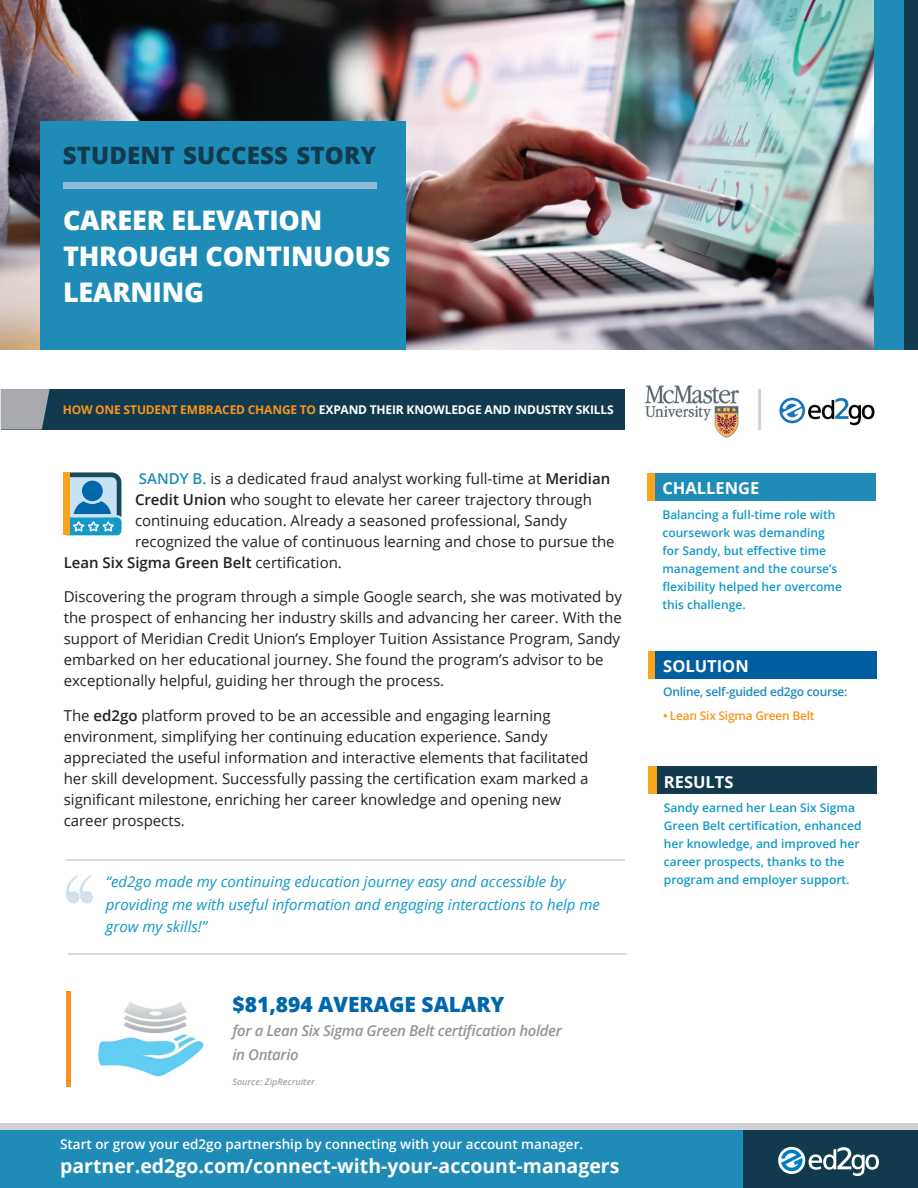
<style>
.page{position:relative;width:918px;height:1188px;background:#fff}
.page>*{position:absolute;margin:0;border:0;box-sizing:border-box;transform-origin:0 0}
.t1{font:800 27px/36px "Open Sans";letter-spacing:-.01em;color:#fff}
.t2{font:800 24px "Open Sans";letter-spacing:.005em;color:#123a4e}
.t3{font:800 21px "Open Sans";color:#0067aa}
.t4{font:700 19.5px "Open Sans";color:#fff}
.t5{font:700 16.5px "Open Sans";color:#fff}
.t6{font:15px/21px "Open Sans";color:#231f20}
.t7{font:italic 15px/22.5px "Open Sans";color:#1299c7}
.t8{font:italic 600 15px/24px "Open Sans";letter-spacing:-.025em;color:#939598}
.t9{font:600 15px "Open Sans";color:#231f20}
.t10{font:600 13.5px "Open Sans";color:#fff}
.t11{font:600 12px/18px "Open Sans";color:#1299c7}
.t12{font:700 12px "Open Sans";letter-spacing:-.015em;color:#fff}
.t13{font:600 12px "Open Sans";letter-spacing:-.02em;color:#1e8cb7}
.t14{font:600 12px "Open Sans";letter-spacing:-.02em;color:#f7931d}
.t15{font:italic 600 9px "Open Sans";color:#a0a6a9}
.s1{color:#f7931d}
.s2{font-weight:600;color:#1e8cb7}
.s3{font-weight:600}
.s4{font-weight:400}
</style>
<div class="page">
<img style="left:0;top:0;width:874px;height:350px">
<div style="left:903px;top:0;width:15px;height:350px;background:#123a4e"></div>
<div style="left:874px;top:0;width:29px;height:350px;background:#1e8cb7"></div>
<div style="left:1px;top:389px;width:623px;height:41px;background:#123a4e"></div>
<svg style="left:1px;top:389px;width:49px;height:41px;background:#999ea3"></svg>
<div style="left:40px;top:121px;width:366px;height:229px;background:#1e8cb7"></div>
<div style="left:1px;top:1123px;width:917px;height:7px;background:#d1d2d4"></div>
<div style="left:1px;top:1130px;width:917px;height:57px;background:#1e8cb7"></div>
<div style="left:744px;top:1130px;width:174px;height:57px;background:#123a4e"></div>
<svg style="left:778px;top:1147px;width:101px;height:29px"></svg>
<div style="left:650px;top:473px;width:226px;height:27px;background:#1e8cb7"></div>
<div style="left:647px;top:473px;width:8px;height:27px;background:#f9a51b"></div>
<hr style="left:758px;top:389px;width:3px;height:41px;background:#231f20">
<div style="left:648px;top:651px;width:229px;height:28px;background:#005da0"></div>
<div style="left:648px;top:651px;width:7px;height:28px;background:#f9a51b"></div>
<div style="left:648px;top:767px;width:229px;height:27px;background:#123a4e"></div>
<div style="left:648px;top:767px;width:8px;height:27px;background:#f9a51b"></div>
<svg style="left:63px;top:472px;width:59px;height:64px;background:#63a7c8"></svg>
<div style="left:63px;top:473px;width:7px;height:62px;background:#f9a51b"></div>
<div style="left:63px;top:182px;width:313px;height:7px;background:#93bad6"></div>
<svg style="left:779px;top:398px;width:95px;height:27px"></svg>
<img style="left:98px;top:1002px;width:106px;height:75px">
<hr style="left:66px;top:991px;width:4px;height:96px;background:#f7931d">
<svg style="left:66px;top:875px;width:27px;height:29px"></svg>
<hr style="left:66px;top:860px;width:559px;height:1px;background:#dcdddf">
<hr style="left:68px;top:954px;width:559px;height:1px;background:#dcdddf">
<img style="left:645px;top:385px;width:94px;height:53px">
<h2 class="t2" style="left:63px;top:137px;width:315px">STUDENT SUCCESS STORY</h2>
<h1 class="t1" style="left:63px;top:201px;width:329px">CAREER ELEVATION<br>THROUGH CONTINUOUS<br>LEARNING</h1>
<p class="t12" style="left:63px;top:401px;width:553px"><span class="s1">HOW ONE STUDENT EMBRACED CHANGE TO</span> EXPAND THEIR KNOWLEDGE AND INDUSTRY SKILLS</p>
<p class="t6" style="left:139px;top:468px;width:473px"><span class="s2">SANDY B.</span> is a dedicated fraud analyst working full-time at <span class="s3">Meridian</span></p>
<p class="t6" style="left:135px;top:489px;width:459px"><span class="s3">Credit Union</span> who sought to elevate her career trajectory through</p>
<p class="t6" style="left:135px;top:510px;width:434px">continuing education. Already a seasoned professional, Sandy</p>
<p class="t6" style="left:135px;top:531px;width:481px">recognized the value of continuous learning and chose to pursue the</p>
<p class="t9" style="left:64px;top:552px;width:280px">Lean Six Sigma Green Belt <span class="s4">certification.</span></p>
<p class="t6" style="left:64px;top:586px;width:560px">Discovering the program through a simple Google search, she was motivated by the prospect of enhancing her industry skills and advancing her career. With the support of Meridian Credit Union’s Employer Tuition Assistance Program, Sandy embarked on her educational journey. She found the program’s advisor to be exceptionally helpful, guiding her through the process.</p>
<p class="t6" style="left:64px;top:705px;width:526px">The <span class="s3">ed2go</span> platform proved to be an accessible and engaging learning environment, simplifying her continuing education experience. Sandy appreciated the useful information and interactive elements that facilitated her skill development. Successfully passing the certification exam marked a significant milestone, enriching her career knowledge and opening new career prospects.</p>
<p class="t7" style="left:106px;top:870px;width:496px">“ed2go made my continuing education journey easy and accessible by providing me with useful information and engaging interactions to help me grow my skills!”</p>
<h3 class="t3" style="left:232px;top:988px;width:274px">$81,894 AVERAGE SALARY</h3>
<p class="t8" style="left:232px;top:1018px;width:331px">for a Lean Six Sigma Green Belt certification holder in Ontario</p>
<p class="t15" style="left:232px;top:1076px;width:84px">Source: ZipRecruiter</p>
<p class="t10" style="left:60px;top:1135px;width:525px">Start or grow your ed2go partnership by connecting with your account manager.</p>
<h3 class="t4" style="left:60px;top:1152px;width:561px">partner.ed2go.com/connect-with-your-account-managers</h3>
<p class="t5" style="left:662px;top:477px;width:99px">CHALLENGE</p>
<p class="t11" style="left:662px;top:505px;width:181px">Balancing a full-time role with coursework was demanding for Sandy, but effective time management and the course’s flexibility helped her overcome this challenge.</p>
<p class="t5" style="left:663px;top:654px;width:87px">SOLUTION</p>
<p class="t13" style="left:663px;top:684px;width:186px">Online, self-guided ed2go course:</p>
<p class="t14" style="left:663px;top:707px;width:153px">• Lean Six Sigma Green Belt</p>
<p class="t5" style="left:664px;top:770px;width:71px">RESULTS</p>
<p class="t11" style="left:664px;top:799px;width:199px">Sandy earned her Lean Six Sigma<br>Green Belt certification, enhanced her knowledge, and improved her career prospects, thanks to the program and employer support.</p>
</div>
